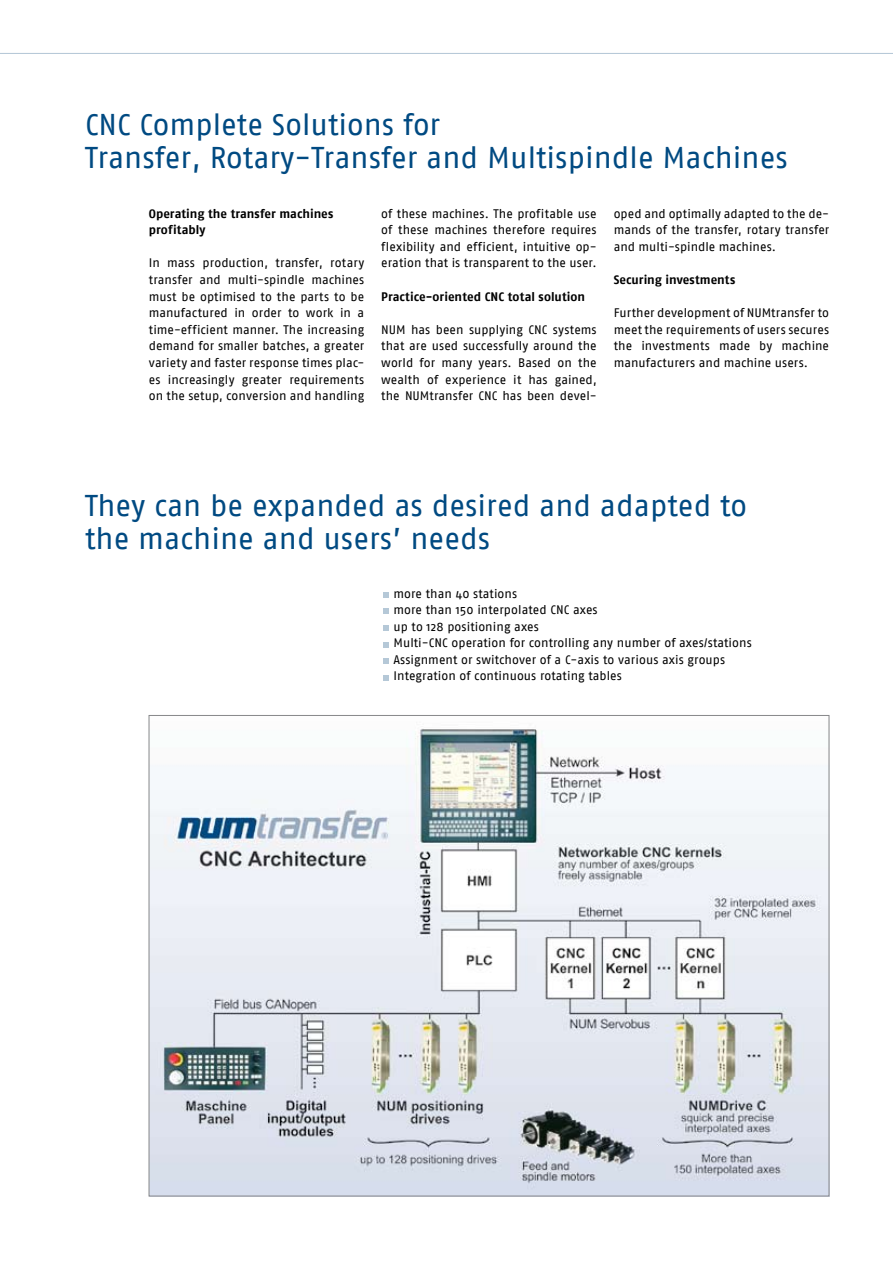
<style>
.page{position:relative;width:893px;height:1263px;background:#fff}
.page>*{position:absolute;margin:0;border:0;box-sizing:border-box;transform-origin:0 0}
.t1{font:30px/33.2px "Fago No";color:#004a82}
.t2{font:12.3px/16.6px "Fago No";letter-spacing:.005em;color:#000;text-align:justify}
.t3{font:700 12.3px/16.6px "Fago No";letter-spacing:.005em;color:#000}
</style>
<div class="page">
<svg style="left:383px;top:592px;width:5px;height:5px"></svg>
<svg style="left:383px;top:609px;width:5px;height:5px"></svg>
<svg style="left:383px;top:625px;width:5px;height:6px"></svg>
<svg style="left:383px;top:642px;width:5px;height:5px"></svg>
<svg style="left:383px;top:658px;width:5px;height:6px"></svg>
<svg style="left:383px;top:675px;width:5px;height:5px"></svg>
<hr style="left:0;top:53px;width:893px;height:1px;background:#b5c8d7">
<img style="left:151px;top:729px;width:676px;height:465px">
<h1 class="t1" style="left:85px;top:107px;width:704px">CNC Complete Solutions for<br>Transfer, Rotary-Transfer and Multispindle Machines</h1>
<p class="t3" style="left:149px;top:205px;width:186px">Operating the transfer machines profitably</p>
<p class="t2" style="left:149px;top:255px;width:217px">In mass production, transfer, rotary transfer and multi-spindle machines must be optimised to the parts to be manufactured in order to work in a time-efficient manner. The increasing demand for smaller batches, a greater variety and faster response times plac&shy;es increasingly greater requirements on the setup, conversion and handling</p>
<p class="t2" style="left:381px;top:205px;width:217px">of these machines. The profitable use of these machines therefore requires flexibility and efficient, intuitive op&shy;eration that is transparent to the user.</p>
<p class="t3" style="left:381px;top:288px;width:205px">Practice-oriented CNC total solution</p>
<p class="t2" style="left:381px;top:321px;width:217px">NUM has been supplying CNC systems that are used successfully around the world for many years. Based on the wealth of experience it has gained, the NUMtransfer CNC has been devel-</p>
<p class="t2" style="left:614px;top:205px;width:217px">oped and optimally adapted to the de&shy;mands of the transfer, rotary transfer and multi-spindle machines.</p>
<p class="t3" style="left:614px;top:271px;width:123px">Securing investments</p>
<p class="t2" style="left:614px;top:304px;width:217px">Further development of NUMtransfer to meet the requirements of users secures the investments made by machine manufacturers and machine users.</p>
<h1 class="t1" style="left:85px;top:489px;width:664px">They can be expanded as desired and adapted to the machine and users’ needs</h1>
<p class="t2" style="left:393px;top:585px;width:360px;text-align:left">more than 40 stations<br>more than 150 interpolated CNC axes<br>up to 128 positioning axes<br>Multi-CNC operation for controlling any number of axes/stations Assignment or switchover of a C-axis to various axis groups Integration of continuous rotating tables</p>
</div>
